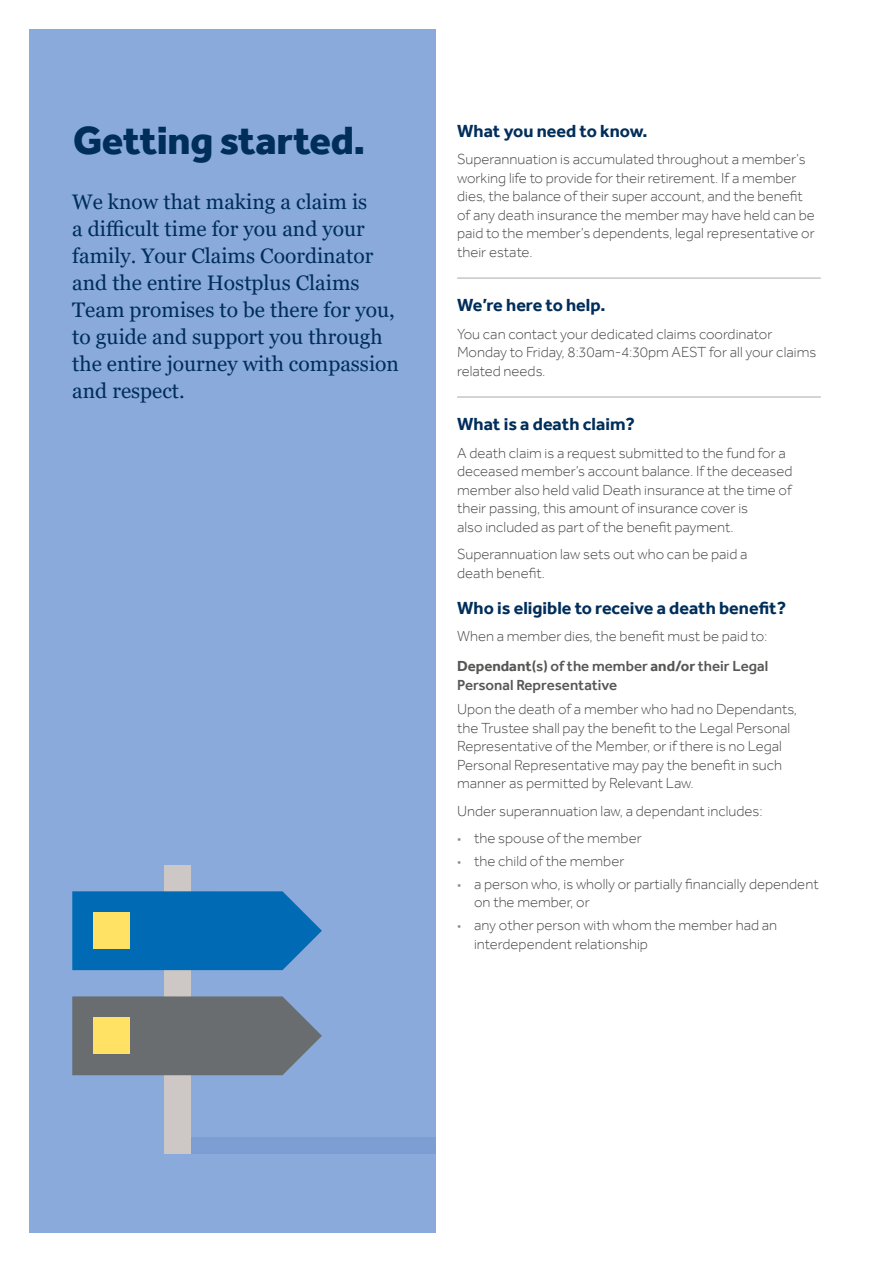
<style>
.page{position:relative;width:893px;height:1263px;background:#fff}
.page>*{position:absolute;margin:0;border:0;box-sizing:border-box;transform-origin:0 0}
.t1{font:800 40.5px "Effra";letter-spacing:-.01em;color:#002e5a}
.t2{font:21px/27px "Georgia";color:#002e5a}
.t3{font:700 18px "Effra";color:#002e5a}
.t4{font:300 15px/18.6px "Effra";color:#4a4a49}
.t5{font:500 15px "Effra";color:#575756}
.s1{font-weight:700;color:#575756}
.s2{font-weight:500;color:#575756}
.s3{font-weight:700;color:#878787}
</style>
<div class="page">
<div style="left:30px;top:30px;width:406px;height:1203px;background:#89aada"></div>
<hr style="left:457px;top:277px;width:364px;height:2px;background:#c6c6c6">
<hr style="left:457px;top:396px;width:364px;height:2px;background:#c6c6c6">
<div style="left:190px;top:1137px;width:246px;height:16px;background:#7c9ed3"></div>
<div style="left:164px;top:865px;width:27px;height:288px;background:#cdc8c5"></div>
<svg style="left:72px;top:891px;width:250px;height:79px;background:#0c70b7"></svg>
<div style="left:93px;top:912px;width:37px;height:37px;background:#ffe163"></div>
<svg style="left:72px;top:996px;width:250px;height:79px;background:#6b7278"></svg>
<div style="left:93px;top:1017px;width:37px;height:37px;background:#ffe163"></div>
<h1 class="t1" style="left:73px;top:117px;width:294px">Getting started.</h1>
<p class="t2" style="left:72px;top:188px;width:328px">We know that making a claim is<br>a difficult time for you and your family. Your Claims Coordinator and the entire Hostplus Claims<br>Team promises to be there for you, to guide and support you through the entire journey with compassion and respect.</p>
<p class="t3" style="left:457px;top:120px;width:192px">What you need to know.</p>
<p class="t4" style="left:457px;top:149px;width:359px">Superannuation is accumulated throughout a member’s working life to provide for their retirement. If a member dies, the balance of their super account, and the benefit of any death insurance the member may have held can be paid to the member’s dependents, legal representative or their estate.</p>
<p class="t3" style="left:457px;top:295px;width:150px">We’re here to help.</p>
<p class="t4" style="left:457px;top:324px;width:361px">You can contact your dedicated claims coordinator<br>Monday to Friday, 8:30am-4:30pm AEST for all your claims related needs.</p>
<p class="t3" style="left:457px;top:414px;width:179px">What is a death claim?</p>
<p class="t4" style="left:457px;top:443px;width:337px">A death claim is a request submitted to the fund for a deceased member’s account balance. If the deceased member also held valid Death insurance at the time of their passing, this amount of insurance cover is<br>also included as part of the benefit payment.</p>
<p class="t4" style="left:457px;top:545px;width:292px">Superannuation law sets out who can be paid a death benefit.</p>
<p class="t3" style="left:457px;top:597px;width:330px">Who is eligible to receive a death benefit?</p>
<p class="t4" style="left:457px;top:621px;width:313px;line-height:30.2px">When a member dies, the benefit must be paid to:<br><span class="s1">Dependant</span><span class="s2">(s) of the member</span> <span class="s1">and/or</span> <span class="s2">their Legal</span></p>
<p class="t5" style="left:457px;top:676px;width:162px">Personal Representative</p>
<p class="t4" style="left:457px;top:699px;width:342px">Upon the death of a member who had no Dependants, the Trustee shall pay the benefit to the Legal Personal Representative of the Member, or if there is no Legal Personal Representative may pay the benefit in such manner as permitted by Relevant Law.</p>
<p class="t4" style="left:457px;top:797px;width:307px;line-height:27.2px">Under superannuation law, a dependant includes: <span class="s3">·</span> the spouse of the member</p>
<p class="t4" style="left:457px;top:849px;width:363px;line-height:22.8px"><span class="s3">·</span> the child of the member<br><span class="s3">·</span> a person who, is wholly or partially financially dependent</p>
<p class="t4" style="left:457px;top:890px;width:322px;line-height:22.8px;text-indent:17px">on the member, or<br><span class="s3">·</span> any other person with whom the member had an</p>
<p class="t4" style="left:474px;top:934px;width:175px">interdependent relationship</p>
</div>
